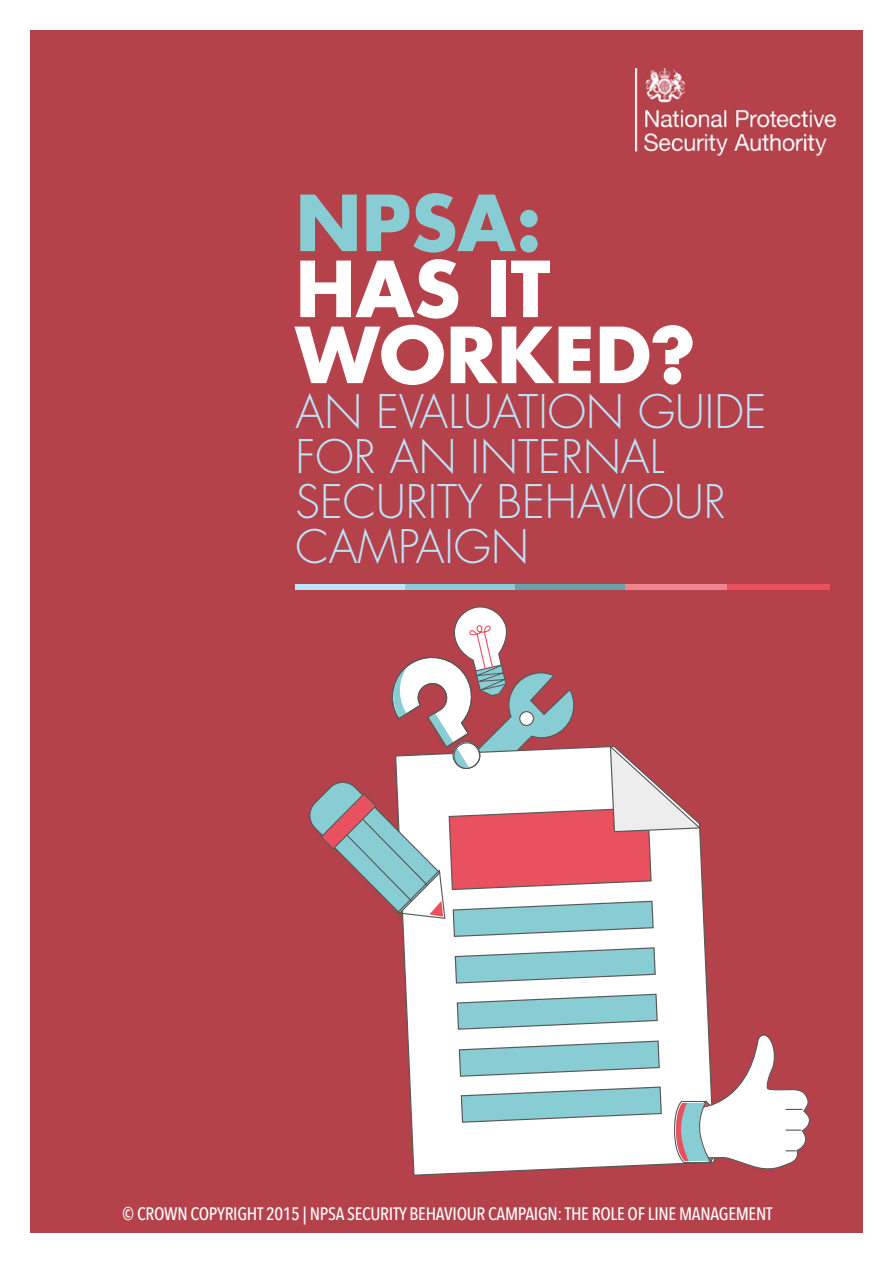
<style>
.page{position:relative;width:893px;height:1263px;background:#fff}
.page>*{position:absolute;margin:0;border:0;box-sizing:border-box;transform-origin:0 0}
.t1{font:700 75px/66px "Futura Std";color:#fff}
.t2{font:700 75px "Futura Std";color:#88cdd3}
.t3{font:300 45px/45px "Futura Std";color:#bce4fa}
.t4{font:500 18px "Avenir Next Condensed";letter-spacing:-.015em;color:#fff}
</style>
<div class="page">
<div style="left:13px;top:16px;width:867px;height:1232px;background:#b5424b"></div>
<div style="left:0;top:0;width:893px;height:1263px;border:30px solid #fff"></div>
<svg style="left:403px;top:870px;width:306px;height:306px;background:#f5ebeb"></svg>
<svg style="left:454px;top:947px;width:202px;height:37px;background:#a3d1d5"></svg>
<svg style="left:456px;top:993px;width:202px;height:37px;background:#a4d1d5"></svg>
<svg style="left:458px;top:1040px;width:202px;height:37px;background:#a3d1d5"></svg>
<svg style="left:460px;top:1086px;width:202px;height:37px;background:#a3d1d5"></svg>
<div style="left:625px;top:585px;width:102px;height:5px;background:#ef8590"></div>
<div style="left:515px;top:585px;width:110px;height:5px;background:#6ba0a5"></div>
<div style="left:296px;top:585px;width:109px;height:5px;background:#bce4fa"></div>
<div style="left:405px;top:585px;width:110px;height:5px;background:#88cdd3"></div>
<div style="left:727px;top:585px;width:102px;height:5px;background:#ea5160"></div>
<svg style="left:309px;top:606px;width:393px;height:331px"></svg>
<svg style="left:673px;top:1031px;width:137px;height:141px"></svg>
<img style="left:636px;top:69px;width:201px;height:87px">
<h1 class="t2" style="left:296px;top:173px;width:248px">NPSA:</h1>
<h1 class="t1" style="left:296px;top:255px;width:402px">HAS IT<br>WORKED?</h1>
<h2 class="t3" style="left:296px;top:391px;width:472px">AN EVALUATION GUIDE<br>FOR AN INTERNAL<br>SECURITY BEHAVIOUR<br>CAMPAIGN</h2>
<p class="t4" style="left:123px;top:1203px;width:651px">© CROWN COPYRIGHT 2015 | NPSA SECURITY BEHAVIOUR CAMPAIGN: THE ROLE OF LINE MANAGEMENT</p>
</div>
